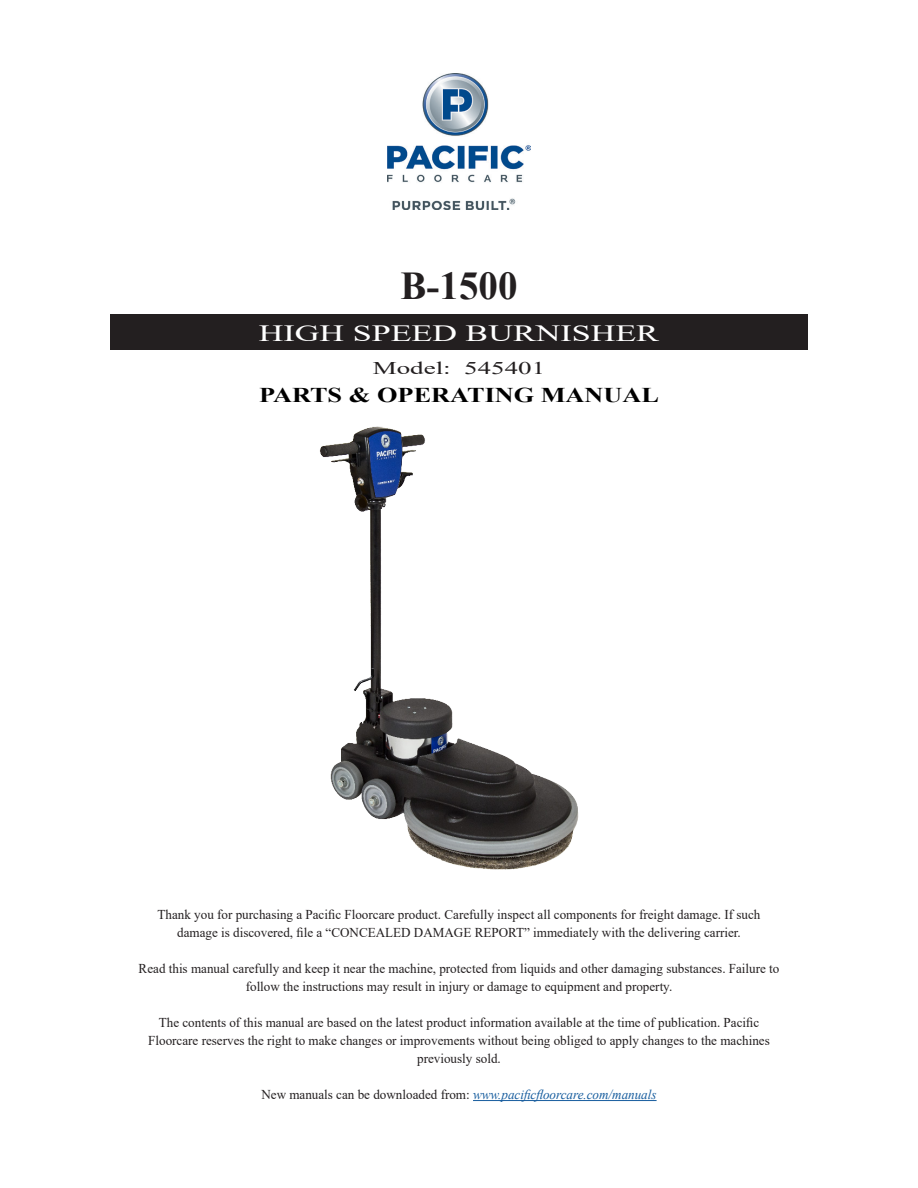
<style>
.page{position:relative;width:918px;height:1188px;background:#fff}
.page>*{position:absolute;margin:0;border:0;box-sizing:border-box;transform-origin:0 0}
.t1{font:700 39.45px "Times New Roman";color:#231f20}
.t2{font:23.25px "Times New Roman";color:#fff;scale:1.47 1}
.t3{font:700 21px "Times New Roman";color:#000;scale:1.25 1}
.t4{font:17.85px "Times New Roman";color:#231f20;scale:1.52 1}
.Body_Text{font:13.5px "Times New Roman";color:#231f20}
.Body_Text-2{font:italic 13.5px "Times New Roman";color:#175d9e}
.s1{font-style:normal;color:#231f20}
</style>
<div class="page">
<div style="left:110px;top:314px;width:698px;height:36px;background:#231f20"></div>
<hr style="left:473px;top:1100px;width:184px;height:1px;background:#175d9e">
<img style="left:388px;top:73px;width:142px;height:137px">
<img style="left:320px;top:426px;width:259px;height:444px">
<p class="t1" style="left:400px;top:258px;width:118px">B-1500</p>
<p class="t2" style="left:259px;top:317px;width:274px">HIGH SPEED BURNISHER</p>
<p class="t4" style="left:373px;top:355px;width:115px">Model: 545401</p>
<p class="t3" style="left:259px;top:380px;width:321px">PARTS &amp; OPERATING MANUAL</p>
<p class="Body_Text" style="left:158px;top:905px;width:604px">Thank you for purchasing a Pacific Floorcare product. Carefully inspect all components for freight damage. If such</p>
<p class="Body_Text" style="left:177px;top:923px;width:565px">damage is discovered, file a “CONCEALED DAMAGE REPORT” immediately with the delivering carrier.</p>
<p class="Body_Text" style="left:139px;top:959px;width:642px">Read this manual carefully and keep it near the machine, protected from liquids and other damaging substances. Failure to</p>
<p class="Body_Text" style="left:246px;top:977px;width:428px">follow the instructions may result in injury or damage to equipment and property.</p>
<p class="Body_Text" style="left:159px;top:1013px;width:602px">The contents of this manual are based on the latest product information available at the time of publication. Pacific</p>
<p class="Body_Text" style="left:148px;top:1031px;width:623px">Floorcare reserves the right to make changes or improvements without being obliged to apply changes to the machines</p>
<p class="Body_Text" style="left:417px;top:1049px;width:85px">previously sold.</p>
<p class="Body_Text-2" style="left:261px;top:1085px;width:397px"><span class="s1">New manuals can be downloaded from:</span> www.pacificfloorcare.com/manuals</p>
</div>
